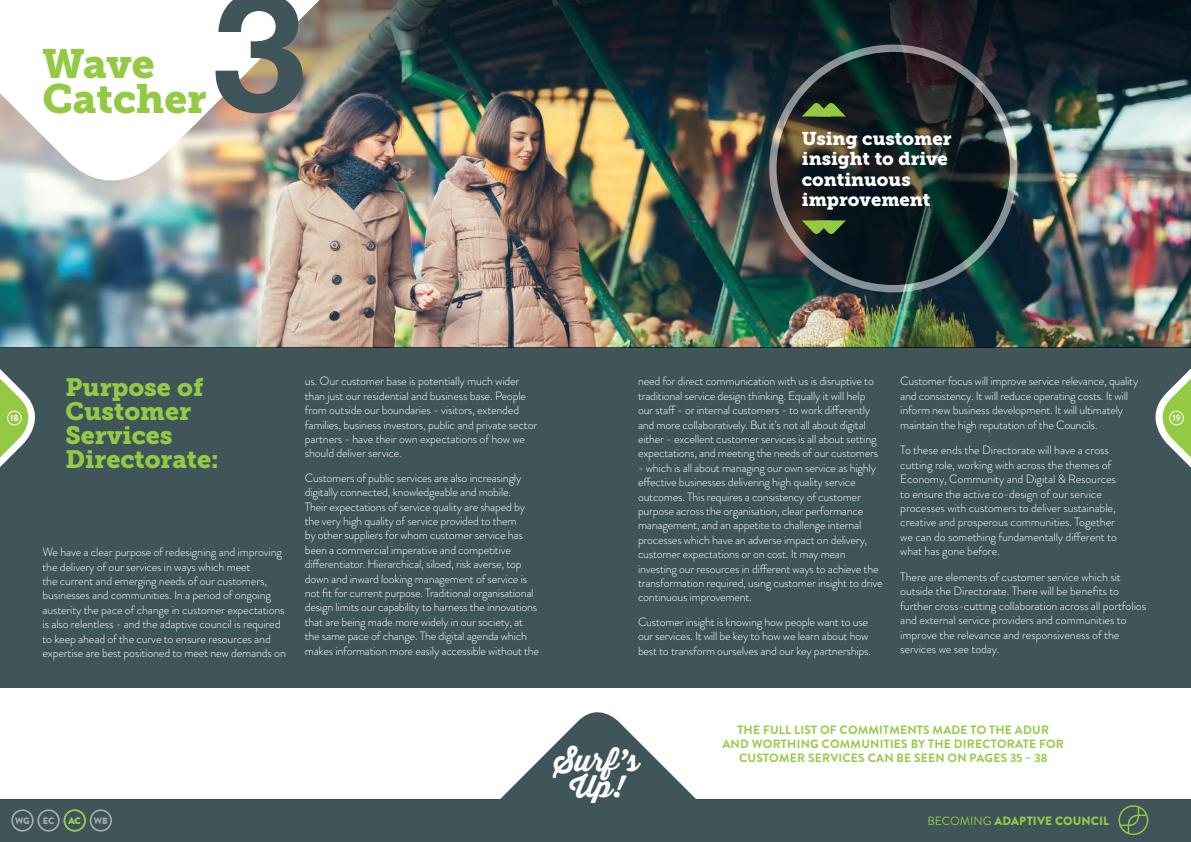
<style>
.page{position:relative;width:1191px;height:842px;background:#fff}
.page>*{position:absolute;margin:0;border:0;box-sizing:border-box;transform-origin:0 0}
.t1{font:40.7px/35.2px "Museo Slab 900";color:#94c944}
.t2{font:29.9px "Thirsty Rough Bol";color:#fff}
.t3{font:25px/24px "Museo Slab 900";color:#94c944}
.t4{font:18.4px/20.2px "Museo Slab 900";color:#fff}
.t5{font:300 12px/14.4px "Brandon Grotesque";letter-spacing:-.02em;color:#fff}
.t6{font:700 12px/14.4px "Brandon Grotesque";letter-spacing:.02em;color:#94c944;text-align:center}
.t7{font:900 12px "Brandon Grotesque";letter-spacing:.015em;color:#94c944}
.t8{font:900 9.3px "Brandon Grotesque";color:#a9afb1}
.t9{font:900 9.3px "Brandon Grotesque";color:#94c944}
.t10{font:700 9px "Brandon Grotesque";color:#fff}
.s1{font-weight:400}
</style>
<div class="page">
<div style="left:0;top:799px;width:1191px;height:43px;background:#3f555a"></div>
<div style="left:0;top:348px;width:1191px;height:340px;background:#3f555a"></div>
<img style="left:0;top:279px;width:1191px;height:69px">
<img style="left:0;top:0;width:1191px;height:279px">
<svg style="left:768px;top:44px;width:250px;height:249px;background:#233031"></svg>
<svg style="left:802px;top:101px;width:44px;height:15px"></svg>
<svg style="left:802px;top:220px;width:44px;height:16px"></svg>
<img style="left:0;top:0;width:347px;height:201px">
<svg style="left:215px;top:0;width:88px;height:113px"></svg>
<svg style="left:0;top:292px;width:49px;height:175px"></svg>
<img style="left:1141px;top:292px;width:50px;height:176px">
<svg style="left:11px;top:809px;width:101px;height:23px"></svg>
<svg style="left:500px;top:712px;width:196px;height:87px"></svg>
<svg style="left:1118px;top:805px;width:31px;height:30px"></svg>
<p class="t1" style="left:43px;top:46px;width:166px">Wave<br>Catcher</p>
<p class="t4" style="left:802px;top:129px;width:151px">Using customer insight to drive continuous improvement</p>
<p class="t10" style="left:10px;top:412px;width:10px">18</p>
<h1 class="t3" style="left:65px;top:375px;width:155px">Purpose of<br>Customer<br>Services<br>Directorate:</h1>
<p class="t5" style="left:43px;top:545px;width:245px">We have a clear purpose of redesigning and improving the delivery of our services in ways which meet<br>the current and emerging needs of our customers, businesses and communities. In a period of ongoing austerity the pace of change in customer expectations is also relentless - and the adaptive council is required to keep ahead of the curve to ensure resources and expertise are best positioned to meet new demands on</p>
<p class="t5" style="left:305px;top:374px;width:234px">us. Our customer base is potentially much wider than just our residential and business base. People from outside our boundaries - visitors, extended families, business investors, public and private sector partners - have their own expectations of how we should deliver service.</p>
<p class="t5" style="left:305px;top:471px;width:236px">Customers of public services are also increasingly digitally connected, knowledgeable and mobile.<br>Their expectations of service quality are shaped by the very high quality of service provided to them<br>by other suppliers for whom customer service has been a commercial imperative and competitive diferentiator. Hierarchical, siloed, risk averse, top down and inward looking management of service is not ft for current purpose. Traditional organisational design limits our capability to harness the innovations that are being made more widely in our society, at the same pace of change. The digital agenda which makes information more easily accessible without the</p>
<p class="t5" style="left:638px;top:374px;width:242px">need for direct communication with us is disruptive to traditional service design thinking. Equally it will help our staf - or internal customers - to work diferently and more collaboratively. But it’s not all about digital either - excellent customer services is all about setting expectations, and meeting the needs of our customers</p>
<p class="t5" style="left:638px;top:461px;width:246px">- which is all about managing our own service as highly efective businesses delivering high quality service outcomes. This requires a consistency of customer purpose across the organisation, clear performance management, and an appetite to challenge internal processes which have an adverse impact on delivery, customer expectations or on cost. It may mean investing our resources in diferent ways to achieve the transformation required, using customer insight to drive continuous improvement.</p>
<p class="t5" style="left:638px;top:615px;width:234px">Customer insight is knowing how people want to use our services. It will be key to how we learn about how best to transform ourselves and our key partnerships.</p>
<p class="t5" style="left:900px;top:374px;width:239px">Customer focus will improve service relevance, quality and consistency. It will reduce operating costs. It will inform new business development. It will ultimately maintain the high reputation of the Councils.</p>
<p class="t5" style="left:900px;top:443px;width:218px">To these ends the Directorate will have a cross cutting role, working with across the themes of Economy, Community and Digital &amp; Resources to ensure the active co-design of our service processes with customers to deliver sustainable, creative and prosperous communities. Together we can do something fundamentally diferent to what has gone before.</p>
<p class="t5" style="left:900px;top:570px;width:247px">There are elements of customer service which sit outside the Directorate. There will be benefts to further cross-cutting collaboration across all portfolios and external service providers and communities to improve the relevance and responsiveness of the services we see today.</p>
<p class="t10" style="left:1172px;top:412px;width:10px">19</p>
<p class="t6" style="left:722px;top:722px;width:343px">THE FULL LIST OF COMMITMENTS MADE TO THE ADUR<br>AND WORTHING COMMUNITIES BY THE DIRECTORATE FOR</p>
<p class="t2" style="left:554px;top:738px;width:86px">Surf’s</p>
<p class="t6" style="left:739px;top:751px;width:310px">CUSTOMER SERVICES CAN BE SEEN ON PAGES 35 – 38</p>
<p class="t2" style="left:569px;top:764px;width:56px">Up!</p>
<p class="t8" style="left:15px;top:814px;width:16px">WG</p>
<p class="t8" style="left:43px;top:814px;width:13px">EC</p>
<p class="t8" style="left:94px;top:814px;width:15px">WB</p>
<p class="t9" style="left:69px;top:814px;width:14px">AC</p>
<p class="t7" style="left:927px;top:812px;width:183px"><span class="s1">BECOMING</span> ADAPTIVE COUNCIL</p>
</div>
